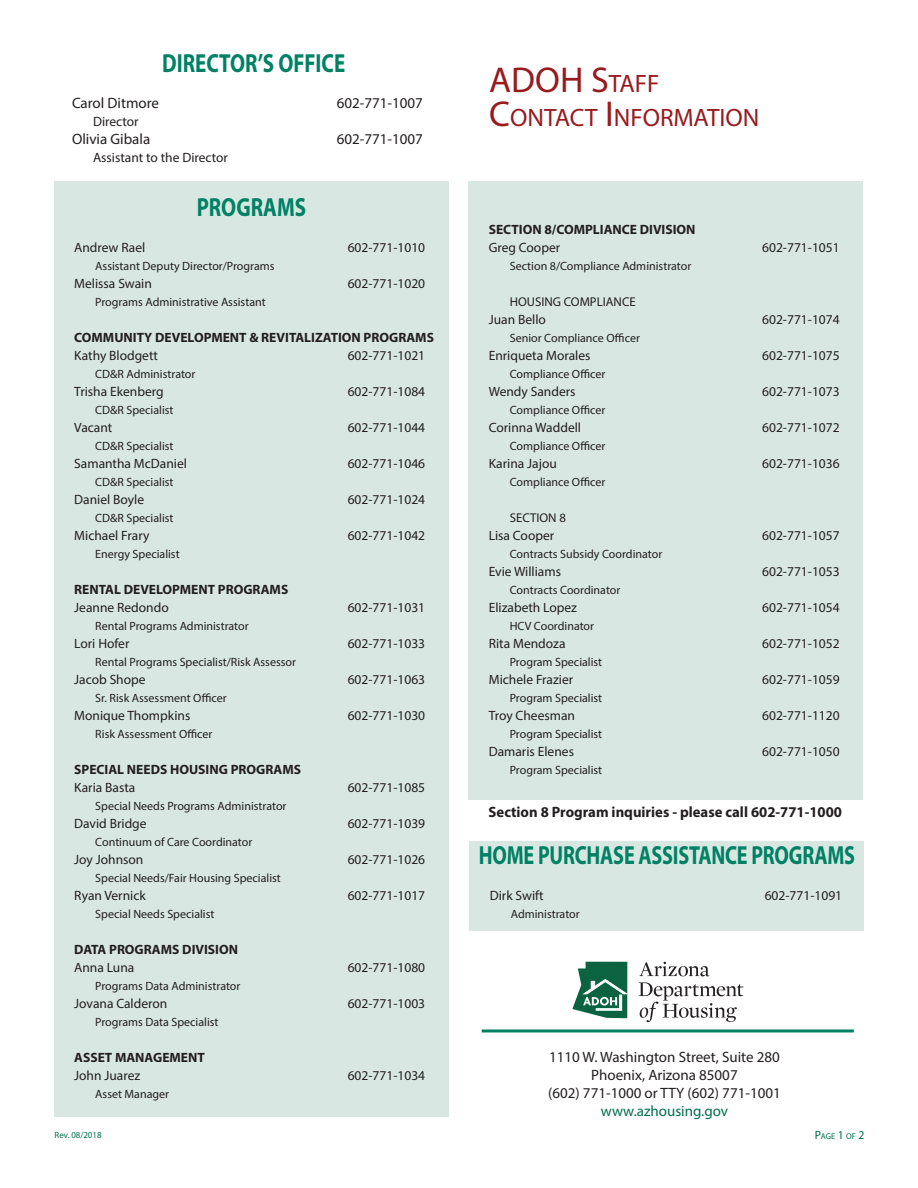
<style>
.page{position:relative;width:918px;height:1188px;background:#fff}
.page>*{position:absolute;margin:0;border:0;box-sizing:border-box;transform-origin:0 0}
.t1{font:36px "Myriad Pro";color:#981a1e}
.t2{font:700 26.25px "Myriad Pro";letter-spacing:-.01em;color:#008164;scale:.77 1}
.t3{font:700 26.25px "Myriad Pro";letter-spacing:-.01em;color:#008164;scale:.8 1}
.t4{font:25.2px "Myriad Pro";color:#981a1e}
.t5{font:15px/18px "Myriad Pro";color:#231f20;text-align:center}
.t6{font:700 15px "Myriad Pro";color:#231f20}
.t7{font:13.5px "Myriad Pro";color:#231f20}
.t8{font:700 13.5px "Myriad Pro";color:#231f20}
.t9{font:12.75px "Myriad Pro";color:#231f20}
.t10{font:12px "Myriad Pro";color:#231f20}
.t11{font:9px "Myriad Pro";color:#006f4e}
.t12{font:8.4px "Myriad Pro";color:#006f4e}
.s1{font-size:25.2px}
.s2{font-size:36px}
.s3{color:#006f4e}
.s4{font-size:12px}
</style>
<div class="page">
<div style="left:54px;top:182px;width:395px;height:935px;background:#d9e7e3"></div>
<svg style="left:572px;top:962px;width:56px;height:56px"></svg>
<svg style="left:639px;top:962px;width:71px;height:14px"></svg>
<svg style="left:639px;top:982px;width:104px;height:40px"></svg>
<hr style="left:482px;top:1029px;width:372px;height:3px;background:#008164">
<div style="left:468px;top:182px;width:395px;height:618px;background:#d9e7e3"></div>
<div style="left:470px;top:841px;width:394px;height:89px;background:#d9e7e3"></div>
<p class="t3" style="left:162px;top:46px;width:230px">DIRECTOR’S OFFICE</p>
<p class="t5" style="left:72px;top:94px;width:89px">Carol Ditmore</p>
<p class="t5" style="left:337px;top:94px;width:88px">602-771-1007</p>
<p class="t7" style="left:93px;top:113px;width:47px">Director</p>
<p class="t5" style="left:72px;top:130px;width:80px">Olivia Gibala</p>
<p class="t5" style="left:337px;top:130px;width:88px">602-771-1007</p>
<p class="t7" style="left:93px;top:149px;width:136px">Assistant to the Director</p>
<p class="t3" style="left:197px;top:190px;width:138px">PROGRAMS</p>
<p class="t7" style="left:74px;top:239px;width:73px">Andrew Rael</p>
<p class="t7" style="left:348px;top:239px;width:79px">602-771-1010</p>
<p class="t10" style="left:95px;top:259px;width:181px">Assistant Deputy Director/Programs</p>
<p class="t7" style="left:74px;top:275px;width:79px">Melissa Swain</p>
<p class="t7" style="left:348px;top:275px;width:79px">602-771-1020</p>
<p class="t10" style="left:95px;top:295px;width:172px">Programs Administrative Assistant</p>
<p class="t8" style="left:74px;top:329px;width:361px">COMMUNITY DEVELOPMENT &amp; REVITALIZATION PROGRAMS</p>
<p class="t7" style="left:74px;top:347px;width:85px">Kathy Blodgett</p>
<p class="t7" style="left:348px;top:347px;width:79px">602-771-1021</p>
<p class="t10" style="left:95px;top:367px;width:102px">CD&amp;R Administrator</p>
<p class="t7" style="left:74px;top:383px;width:91px">Trisha Ekenberg</p>
<p class="t7" style="left:348px;top:383px;width:79px">602-771-1084</p>
<p class="t10" style="left:95px;top:403px;width:80px">CD&amp;R Specialist</p>
<p class="t7" style="left:74px;top:419px;width:40px">Vacant</p>
<p class="t7" style="left:348px;top:419px;width:79px">602-771-1044</p>
<p class="t10" style="left:95px;top:439px;width:80px">CD&amp;R Specialist</p>
<p class="t7" style="left:74px;top:455px;width:114px">Samantha McDaniel</p>
<p class="t7" style="left:348px;top:455px;width:79px">602-771-1046</p>
<p class="t10" style="left:95px;top:475px;width:80px">CD&amp;R Specialist</p>
<p class="t7" style="left:74px;top:491px;width:71px">Daniel Boyle</p>
<p class="t7" style="left:348px;top:491px;width:79px">602-771-1024</p>
<p class="t10" style="left:95px;top:511px;width:80px">CD&amp;R Specialist</p>
<p class="t7" style="left:74px;top:527px;width:77px">Michael Frary</p>
<p class="t7" style="left:348px;top:527px;width:79px">602-771-1042</p>
<p class="t10" style="left:95px;top:547px;width:86px">Energy Specialist</p>
<p class="t8" style="left:74px;top:581px;width:216px">RENTAL DEVELOPMENT PROGRAMS</p>
<p class="t7" style="left:74px;top:599px;width:96px">Jeanne Redondo</p>
<p class="t7" style="left:348px;top:599px;width:79px">602-771-1031</p>
<p class="t10" style="left:95px;top:619px;width:155px">Rental Programs Administrator</p>
<p class="t7" style="left:74px;top:635px;width:57px">Lori Hofer</p>
<p class="t7" style="left:348px;top:635px;width:79px">602-771-1033</p>
<p class="t10" style="left:95px;top:655px;width:202px">Rental Programs Specialist/Risk Assessor</p>
<p class="t7" style="left:74px;top:671px;width:73px">Jacob Shope</p>
<p class="t7" style="left:348px;top:671px;width:79px">602-771-1063</p>
<p class="t10" style="left:95px;top:691px;width:133px">Sr. Risk Assessment Officer</p>
<p class="t7" style="left:74px;top:707px;width:118px">Monique Thompkins</p>
<p class="t7" style="left:348px;top:707px;width:79px">602-771-1030</p>
<p class="t10" style="left:95px;top:727px;width:119px">Risk Assessment Officer</p>
<p class="t8" style="left:74px;top:761px;width:228px">SPECIAL NEEDS HOUSING PROGRAMS</p>
<p class="t7" style="left:74px;top:779px;width:63px">Karia Basta</p>
<p class="t7" style="left:348px;top:779px;width:79px">602-771-1085</p>
<p class="t10" style="left:95px;top:799px;width:193px">Special Needs Programs Administrator</p>
<p class="t7" style="left:74px;top:815px;width:74px">David Bridge</p>
<p class="t7" style="left:348px;top:815px;width:79px">602-771-1039</p>
<p class="t10" style="left:95px;top:835px;width:159px">Continuum of Care Coordinator</p>
<p class="t7" style="left:74px;top:851px;width:71px">Joy Johnson</p>
<p class="t7" style="left:348px;top:851px;width:79px">602-771-1026</p>
<p class="t10" style="left:95px;top:871px;width:187px">Special Needs/Fair Housing Specialist</p>
<p class="t7" style="left:74px;top:887px;width:73px">Ryan Vernick</p>
<p class="t7" style="left:348px;top:887px;width:79px">602-771-1017</p>
<p class="t10" style="left:95px;top:907px;width:121px">Special Needs Specialist</p>
<p class="t8" style="left:74px;top:941px;width:165px">DATA PROGRAMS DIVISION</p>
<p class="t7" style="left:74px;top:959px;width:62px">Anna Luna</p>
<p class="t7" style="left:348px;top:959px;width:79px">602-771-1080</p>
<p class="t10" style="left:95px;top:979px;width:147px">Programs Data Administrator</p>
<p class="t7" style="left:74px;top:995px;width:95px">Jovana Calderon</p>
<p class="t7" style="left:348px;top:995px;width:79px">602-771-1003</p>
<p class="t10" style="left:95px;top:1015px;width:125px">Programs Data Specialist</p>
<p class="t8" style="left:74px;top:1049px;width:132px">ASSET MANAGEMENT</p>
<p class="t7" style="left:74px;top:1067px;width:68px">John Juarez</p>
<p class="t7" style="left:348px;top:1067px;width:79px">602-771-1034</p>
<p class="t10" style="left:95px;top:1087px;width:75px">Asset Manager</p>
<p class="t1" style="left:489px;top:58px;width:172px">ADOH S<span class="s1">TAFF</span></p>
<p class="t4" style="left:489px;top:102px;width:272px"><span class="s2">C</span>ONTACT <span class="s2">I</span>NFORMATIO N</p>
<p class="t8" style="left:489px;top:221px;width:208px">SECTION 8/COMPLIANCE DIVISION</p>
<p class="t7" style="left:489px;top:239px;width:73px">Greg Cooper</p>
<p class="t7" style="left:762px;top:239px;width:79px">602-771-1051</p>
<p class="t10" style="left:510px;top:259px;width:183px">Section 8/Compliance Administrator</p>
<p class="t9" style="left:510px;top:294px;width:126px">HOUSING COMPLIANCE</p>
<p class="t7" style="left:489px;top:311px;width:59px">Juan Bello</p>
<p class="t7" style="left:762px;top:311px;width:79px">602-771-1074</p>
<p class="t10" style="left:510px;top:331px;width:132px">Senior Compliance Officer</p>
<p class="t7" style="left:489px;top:347px;width:103px">Enriqueta Morales</p>
<p class="t7" style="left:762px;top:347px;width:79px">602-771-1075</p>
<p class="t10" style="left:510px;top:367px;width:97px">Compliance Officer</p>
<p class="t7" style="left:489px;top:383px;width:88px">Wendy Sanders</p>
<p class="t7" style="left:762px;top:383px;width:79px">602-771-1073</p>
<p class="t10" style="left:510px;top:403px;width:97px">Compliance Officer</p>
<p class="t7" style="left:489px;top:419px;width:94px">Corinna Waddell</p>
<p class="t7" style="left:762px;top:419px;width:79px">602-771-1072</p>
<p class="t10" style="left:510px;top:439px;width:97px">Compliance Officer</p>
<p class="t7" style="left:489px;top:455px;width:70px">Karina Jajou</p>
<p class="t7" style="left:762px;top:455px;width:79px">602-771-1036</p>
<p class="t10" style="left:510px;top:475px;width:97px">Compliance Officer</p>
<p class="t9" style="left:510px;top:510px;width:58px">SECTION 8</p>
<p class="t7" style="left:489px;top:527px;width:67px">Lisa Cooper</p>
<p class="t7" style="left:762px;top:527px;width:79px">602-771-1057</p>
<p class="t10" style="left:510px;top:547px;width:154px">Contracts Subsidy Coordinator</p>
<p class="t7" style="left:489px;top:563px;width:74px">Evie Williams</p>
<p class="t7" style="left:762px;top:563px;width:79px">602-771-1053</p>
<p class="t10" style="left:510px;top:583px;width:112px">Contracts Coordinator</p>
<p class="t7" style="left:489px;top:599px;width:90px">Elizabeth Lopez</p>
<p class="t7" style="left:762px;top:599px;width:79px">602-771-1054</p>
<p class="t10" style="left:510px;top:619px;width:86px">HCV Coordinator</p>
<p class="t7" style="left:489px;top:635px;width:78px">Rita Mendoza</p>
<p class="t7" style="left:762px;top:635px;width:79px">602-771-1052</p>
<p class="t10" style="left:510px;top:655px;width:94px">Program Specialist</p>
<p class="t7" style="left:489px;top:671px;width:86px">Michele Frazier</p>
<p class="t7" style="left:762px;top:671px;width:79px">602-771-1059</p>
<p class="t10" style="left:510px;top:691px;width:94px">Program Specialist</p>
<p class="t7" style="left:489px;top:707px;width:88px">Troy Cheesman</p>
<p class="t7" style="left:762px;top:707px;width:79px">602-771-1120</p>
<p class="t10" style="left:510px;top:727px;width:94px">Program Specialist</p>
<p class="t7" style="left:489px;top:743px;width:87px">Damaris Elenes</p>
<p class="t7" style="left:762px;top:743px;width:79px">602-771-1050</p>
<p class="t10" style="left:510px;top:763px;width:94px">Program Specialist</p>
<p class="t6" style="left:489px;top:802px;width:355px">Section 8 Program inquiries - please call 602-771-1000</p>
<p class="t2" style="left:479px;top:838px;width:490px">HOME PURCHASE ASSISTANCE PROGRAMS</p>
<p class="t7" style="left:490px;top:887px;width:56px">Dirk Swift</p>
<p class="t7" style="left:765px;top:887px;width:79px">602-771-1091</p>
<p class="t10" style="left:511px;top:907px;width:70px">Administrator</p>
<p class="t5" style="left:549px;top:1048px;width:232px">1110 W. Washington Street, Suite 280</p>
<p class="t5" style="left:591px;top:1066px;width:148px">Phoenix, Arizona 85007</p>
<p class="t5" style="left:548px;top:1084px;width:234px">(602) 771-1000 or TTY (602) 771-1001 <span class="s3">www.azhousing.gov</span></p>
<p class="t11" style="left:55px;top:1130px;width:48px">Rev. 08/2018</p>
<p class="t12" style="left:815px;top:1131px;width:51px"><span class="s4">P</span>AGE <span class="s4">1</span> OF <span class="s4">2</span></p>
</div>
